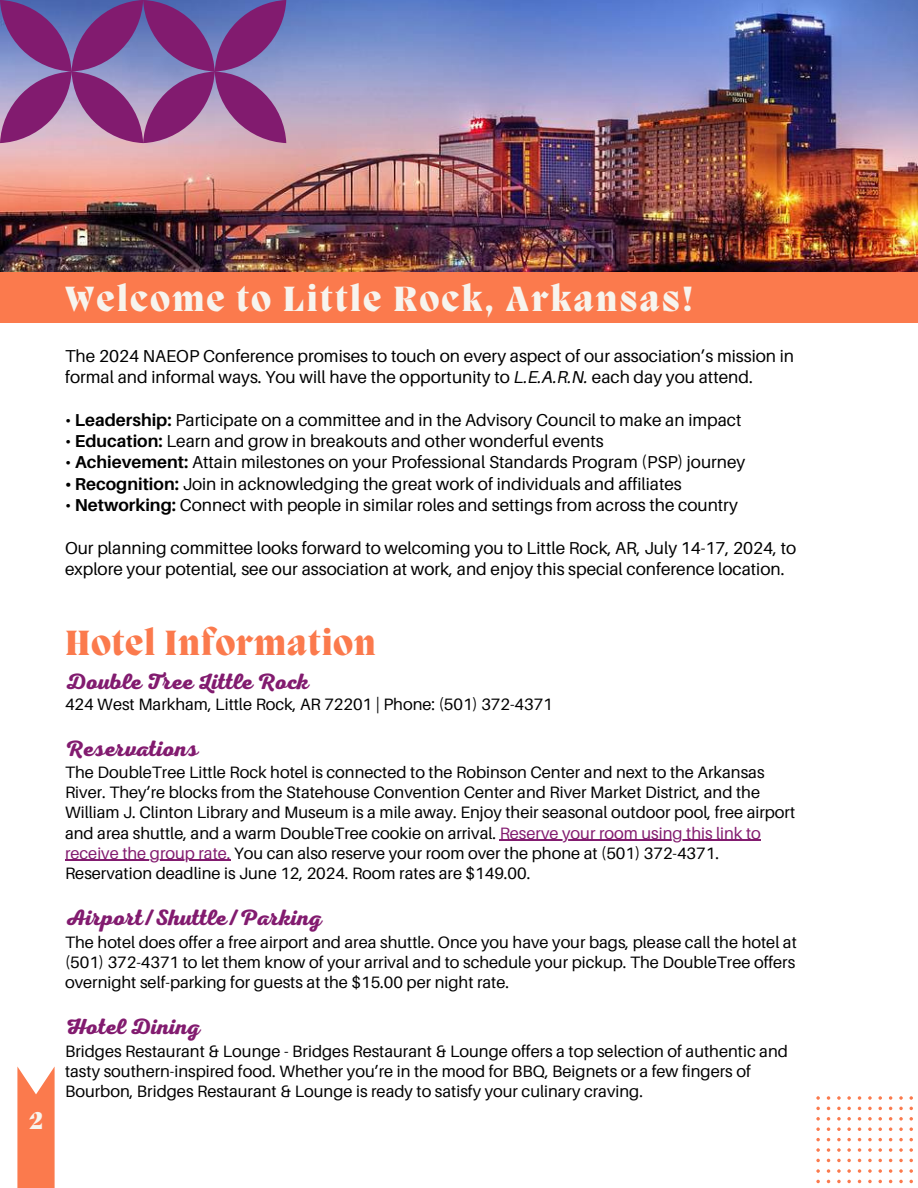
<style>
.page{position:relative;width:918px;height:1188px;background:#fff}
.page>*{position:absolute;margin:0;border:0;box-sizing:border-box;transform-origin:0 0}
.t1{font:800 36px "Migra";letter-spacing:.07em;color:#f7f4ee}
.t2{font:800 36px "Migra";letter-spacing:.03em;color:#fb7a4d}
.t3{font:800 24.75px "Migra";color:#f7f4ee}
.t4{font:22.5px "RTL Adam Script Bold";color:#821b6f}
.t5{font:17.25px/21.3px "Aileron";color:#000}
.t6{font:16.5px/20.2px "Aileron";color:#000}
.s1{font-style:italic}
.s2{font-weight:700}
.s3{color:#821b6f}
</style>
<div class="page">
<img style="left:0;top:0;width:918px;height:272px">
<div style="left:0;top:272px;width:918px;height:51px;background:#fb7a4d"></div>
<svg style="left:17px;top:1067px;width:38px;height:121px;background:#fb8b64"></svg>
<hr style="left:500px;top:840px;width:261px;height:1px;background:#821b6f">
<hr style="left:65px;top:860px;width:166px;height:1px;background:#821b6f">
<svg style="left:0;top:0;width:286px;height:143px;background:#895597"></svg>
<svg style="left:816px;top:1096px;width:97px;height:88px"></svg>
<p class="t3" style="left:29px;top:1109px;width:15px">2</p>
<p class="t1" style="left:65px;top:282px;width:629px">Welcome to Little Rock, Arkansas!</p>
<p class="t5" style="left:65px;top:344px;width:731px">The 2024 NAEOP Conference promises to touch on every aspect of our association’s mission in formal and informal ways. You will have the opportunity to <span class="s1">L.E.A.R.N.</span> each day you attend.</p>
<h1 class="t5" style="left:65px;top:409px;width:678px">• <span class="s2">Leadership:</span> Participate on a committee and in the Advisory Council to make an impact</h1>
<p class="t5" style="left:65px;top:430px;width:540px">• <span class="s2">Education:</span> Learn and grow in breakouts and other wonderful events</p>
<p class="t5" style="left:65px;top:451px;width:682px">• <span class="s2">Achievement:</span> Attain milestones on your Professional Standards Program (PSP) journey</p>
<p class="t5" style="left:65px;top:473px;width:618px"><span class="s2">• Recognition:</span> Join in acknowledging the great work of individuals and affiliates</p>
<p class="t5" style="left:65px;top:494px;width:674px">• <span class="s2">Networking:</span> Connect with people in similar roles and settings from across the country</p>
<p class="t5" style="left:65px;top:537px;width:733px">Our planning committee looks forward to welcoming you to Little Rock, AR, July 14-17, 2024, to explore your potential, see our association at work, and enjoy this special conference location.</p>
<p class="t2" style="left:65px;top:626px;width:312px">Hotel Information</p>
<p class="t4" style="left:65px;top:669px;width:245px">Double Tree Little Rock</p>
<p class="t6" style="left:65px;top:694px;width:489px">424 West Markham, Little Rock, AR 72201 | Phone: (501) 372-4371</p>
<p class="t4" style="left:65px;top:736px;width:135px">Reservations</p>
<p class="t6" style="left:65px;top:762px;width:732px">The DoubleTree Little Rock hotel is connected to the Robinson Center and next to the Arkansas River. They’re blocks from the Statehouse Convention Center and River Market District, and the William J. Clinton Library and Museum is a mile away. Enjoy their seasonal outdoor pool, free airport and area shuttle, and a warm DoubleTree cookie on arrival. <span class="s3">Reserve your room using this link to</span></p>
<p class="t6" style="left:65px;top:843px;width:655px"><span class="s3">receive the group rate.</span> You can also reserve your room over the phone at (501) 372-4371.<br>Reservation deadline is June 12, 2024. Room rates are $149.00.</p>
<p class="t4" style="left:65px;top:905px;width:258px">Airport/Shuttle/Parking</p>
<p class="t6" style="left:65px;top:931px;width:733px;text-align:justify">The hotel does offer a free airport and area shuttle. Once you have your bags, please call the hotel at (501) 372-4371 to let them know of your arrival and to schedule your pickup. The DoubleTree offers overnight self-parking for guests at the $15.00 per night rate.</p>
<p class="t4" style="left:65px;top:1014px;width:136px">Hotel Dining</p>
<p class="t6" style="left:65px;top:1041px;width:724px">Bridges Restaurant &amp; Lounge - Bridges Restaurant &amp; Lounge offers a top selection of authentic and tasty southern-inspired food. Whether you’re in the mood for BBQ, Beignets or a few fingers of<br>Bourbon, Bridges Restaurant &amp; Lounge is ready to satisfy your culinary craving.</p>
</div>
